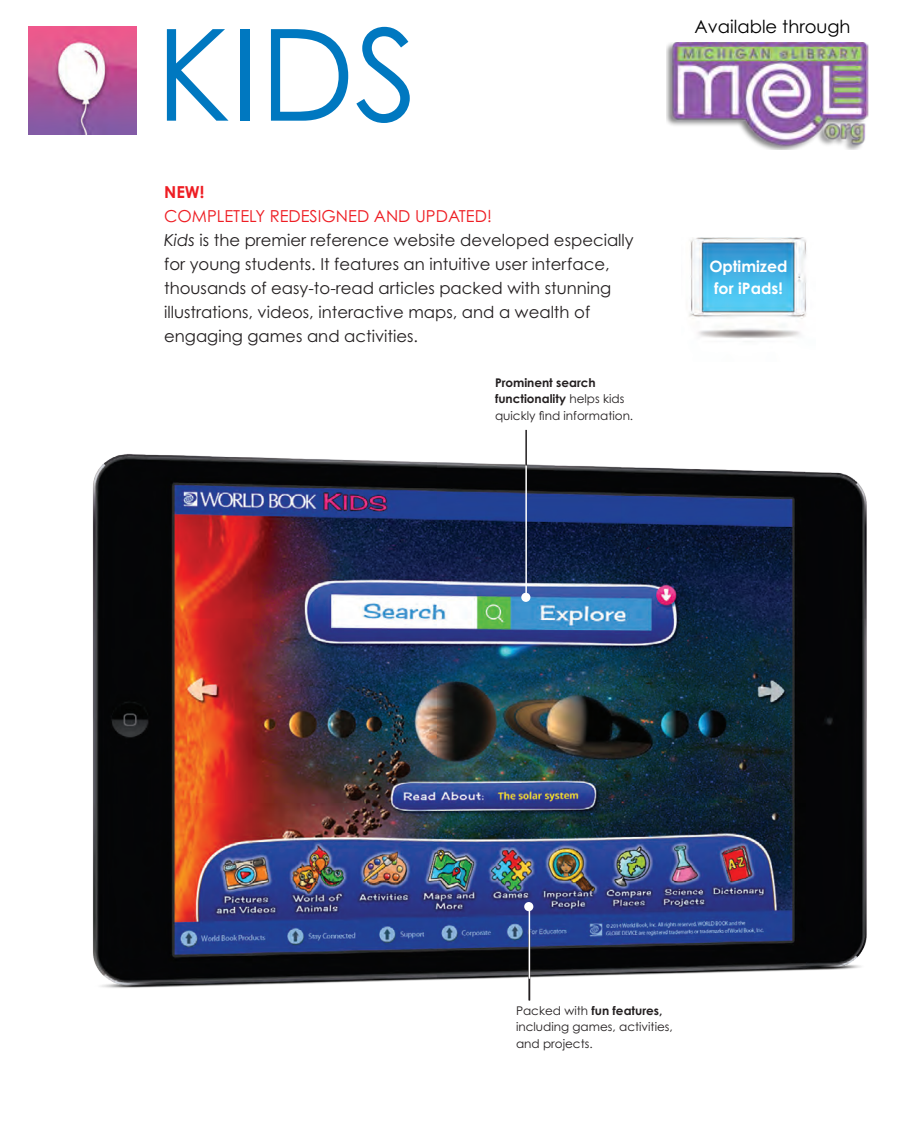
<style>
.page{position:relative;width:918px;height:1134px;background:#fff}
.page>*{position:absolute;margin:0;border:0;box-sizing:border-box;transform-origin:0 0}
.t1{font:127.5px "Century Gothic Std";color:#0078c0}
.t2{font:18px "Century Gothic Std";color:#000}
.t3{font:16.5px/24px "Century Gothic Std";color:#231f20}
.t4{font:16.5px/24px "Century Gothic Std";color:#ee1d23}
.head1{font:700 15.75px/22px "Century Gothic Std";color:#fff;text-align:center}
.Callouts_for_spreads{font:12px/16.5px "Century Gothic Std";color:#231f20}
.s1{font-weight:700}
.s2{font-style:italic}
</style>
<div class="page">
<img style="left:92px;top:454px;width:775px;height:547px">
<img style="left:28px;top:27px;width:108px;height:108px">
<img style="left:689px;top:237px;width:118px;height:101px">
<hr style="left:529px;top:930px;width:1px;height:70px;background:#231f20">
<hr style="left:529px;top:910px;width:1px;height:69px;background:#fff">
<div style="left:524px;top:902px;width:9px;height:9px;background:#fff;border-radius:50%"></div>
<hr style="left:525px;top:459px;width:2px;height:138px;background:#fff">
<div style="left:521px;top:593px;width:9px;height:9px;background:#fff;border-radius:50%"></div>
<hr style="left:525px;top:430px;width:2px;height:36px;background:#231f20">
<img style="left:666px;top:43px;width:203px;height:107px">
<p class="t1" style="left:156px;top:-3px;width:264px">KIDS</p>
<p class="t4" style="left:164px;top:180px;width:329px"><span class="s1">NEW!<br></span>COMPLETELY REDESIGNED AND UPDATED!</p>
<p class="t3" style="left:164px;top:228px;width:471px"><span class="s2">Kids</span> is the premier reference website developed especially for young students. It features an intuitive user interface, thousands of easy-to-read articles packed with stunning illustrations, videos, interactive maps, and a wealth of engaging games and activities.</p>
<p class="Callouts_for_spreads" style="left:495px;top:374px;width:140px"><span class="s1">Prominent search functionality</span> helps kids quickly find information.</p>
<p class="t2" style="left:695px;top:16px;width:157px">Available through</p>
<p class="head1" style="left:709px;top:255px;width:80px">Optimized for iPads!</p>
<p class="Callouts_for_spreads" style="left:516px;top:1002px;width:158px">Packed with <span class="s1">fun features, </span>including games, activities, and projects.</p>
</div>
